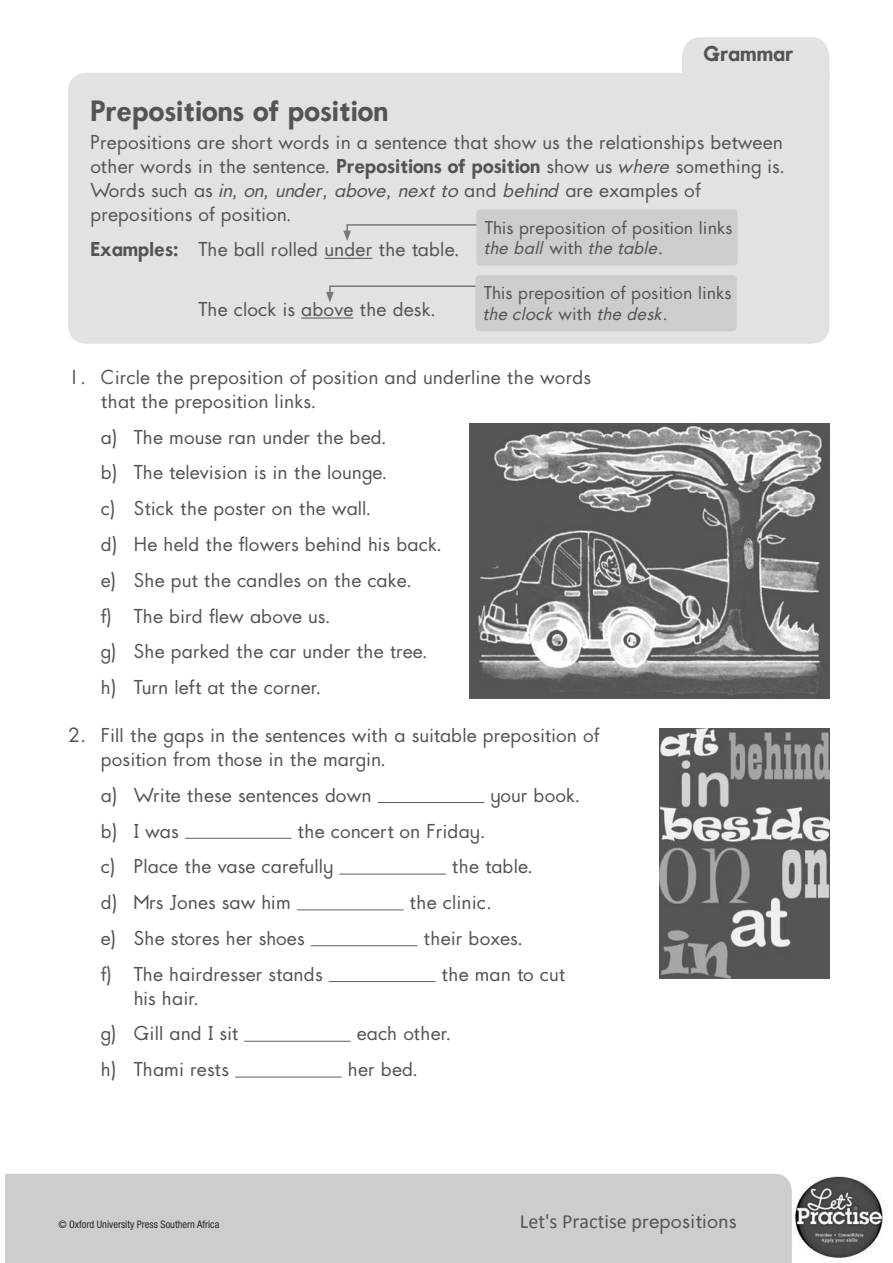
<style>
.page{position:relative;width:893px;height:1263px;background:#fff}
.page>*{position:absolute;margin:0;border:0;box-sizing:border-box;transform-origin:0 0}
.t1{font:700 28.35px "OUP Futura";color:#545454}
.t2{font:700 20.85px "OUP Futura";color:#545454}
.t3{font:20.1px "Calibri";color:#545454}
.t4{font:19.35px/35.8px "OUP Futura";color:#545454}
.t5{font:17.85px/20.9px "OUP Futura";color:#545454}
.t6{font:condensed 10.35px "Helvetica Neue LT Std";color:#252525}
.s1{font-weight:700}
.s2{font-style:italic}
.s3{font-family:"OUP Futura"}
</style>
<div class="page">
<div style="left:9px;top:1174px;width:782px;height:89px;background:#cdcdcd"></div>
<svg style="left:6px;top:1174px;width:3px;height:89px"></svg>
<div style="left:682px;top:37px;width:147px;height:36px;background:#e2e2e2"></div>
<hr style="left:378px;top:802px;width:106px;height:1px;background:#5f5f5f">
<hr style="left:185px;top:838px;width:106px;height:1px;background:#5f5f5f">
<hr style="left:339px;top:874px;width:107px;height:1px;background:#5f5f5f">
<hr style="left:297px;top:910px;width:107px;height:1px;background:#5f5f5f">
<hr style="left:311px;top:945px;width:106px;height:1px;background:#5f5f5f">
<hr style="left:329px;top:981px;width:106px;height:1px;background:#5f5f5f">
<hr style="left:244px;top:1041px;width:107px;height:1px;background:#5f5f5f">
<hr style="left:235px;top:1077px;width:107px;height:1px;background:#5f5f5f">
<div style="left:68px;top:73px;width:761px;height:271px;background:#e2e2e2"></div>
<hr style="left:324px;top:258px;width:48px;height:1px;background:#545454">
<hr style="left:301px;top:318px;width:52px;height:1px;background:#545454">
<svg style="left:343px;top:223px;width:133px;height:18px;background:#d7d7d7"></svg>
<div style="left:476px;top:209px;width:262px;height:57px;background:#cdcdcd;border-radius:4px"></div>
<svg style="left:326px;top:285px;width:149px;height:17px;background:#d6d6d6"></svg>
<div style="left:475px;top:275px;width:262px;height:56px;background:#cdcdcd;border-radius:4px"></div>
<img style="left:659px;top:729px;width:170px;height:249px">
<img style="left:470px;top:423px;width:359px;height:275px">
<img style="left:795px;top:1177px;width:88px;height:81px">
<p class="t2" style="left:703px;top:40px;width:91px">Grammar</p>
<h1 class="t1" style="left:90px;top:92px;width:299px">Prepositions of position</h1>
<p class="t4" style="left:90px;top:133px;width:696px;line-height:23.9px">Prepositions are short words in a sentence that show us the relationships between other words in the sentence. <span class="s1">Prepositions of position</span> show us <span class="s2">where</span> something is.<br>Words such as <span class="s2">in</span>, <span class="s2">on</span>, <span class="s2">under</span>, <span class="s2">above</span>, <span class="s2">next to</span> and <span class="s2">behind</span> are examples of prepositions of position.</p>
<p class="t4" style="left:90px;top:234px;width:371px"><span class="s1">Examples:</span> The ball rolled under the table.</p>
<p class="t4" style="left:198px;top:294px;width:239px">The clock is above the desk.</p>
<p class="t5" style="left:485px;top:219px;width:249px">This preposition of position links <span class="s2">the ball</span> with <span class="s2">the table</span>.</p>
<p class="t5" style="left:484px;top:285px;width:249px">This preposition of position links <span class="s2">the clock</span> with <span class="s2">the desk</span>.</p>
<p class="t4" style="left:101px;top:368px;width:492px;line-height:23.9px;text-indent:-33px">1. Circle the preposition of position and underline the words that the preposition links.</p>
<p class="t4" style="left:101px;top:421px;width:343px">a) The mouse ran under the bed.<br>b) The television is in the lounge.<br>c) Stick the poster on the wall.<br>d) He held the flowers behind his back. e) She put the candles on the cake.<br>f) The bird flew above us.<br>g) She parked the car under the tree. h) Turn left at the corner.</p>
<p class="t4" style="left:101px;top:726px;width:500px;line-height:23.9px;text-indent:-33px">2. Fill the gaps in the sentences with a suitable preposition of position from those in the margin.</p>
<p class="t4" style="left:101px;top:779px;width:272px">a) Write these sentences down</p>
<p class="t4" style="left:490px;top:779px;width:92px">your book.</p>
<p class="t4" style="left:101px;top:815px;width:79px">b) I was</p>
<p class="t4" style="left:101px;top:815px;width:386px;text-indent:197px">the concert on Friday. c) Place the vase carefully</p>
<p class="t4" style="left:452px;top:851px;width:83px">the table.</p>
<p class="t4" style="left:101px;top:887px;width:191px">d) Mrs Jones saw him</p>
<p class="t4" style="left:409px;top:887px;width:84px">the clinic.</p>
<p class="t4" style="left:101px;top:923px;width:205px">e) She stores her shoes</p>
<p class="t4" style="left:423px;top:923px;width:101px">their boxes.</p>
<p class="t4" style="left:101px;top:958px;width:223px">f) The hairdresser stands</p>
<p class="t4" style="left:441px;top:958px;width:125px">the man to cut</p>
<p class="t4" style="left:101px;top:982px;width:139px;text-align:center">his hair.<br>g) Gill and I sit</p>
<p class="t4" style="left:357px;top:1018px;width:96px">each other.</p>
<p class="t4" style="left:101px;top:1054px;width:130px">h) Thami rests</p>
<p class="t4" style="left:348px;top:1054px;width:72px">her bed.</p>
<p class="t6" style="left:58px;top:1218px;width:162px">© Oxford University Press Southern Africa</p>
<p class="t3" style="left:520px;top:1213px;width:218px">Let's Practise p<span class="s3">repositions</span></p>
</div>
